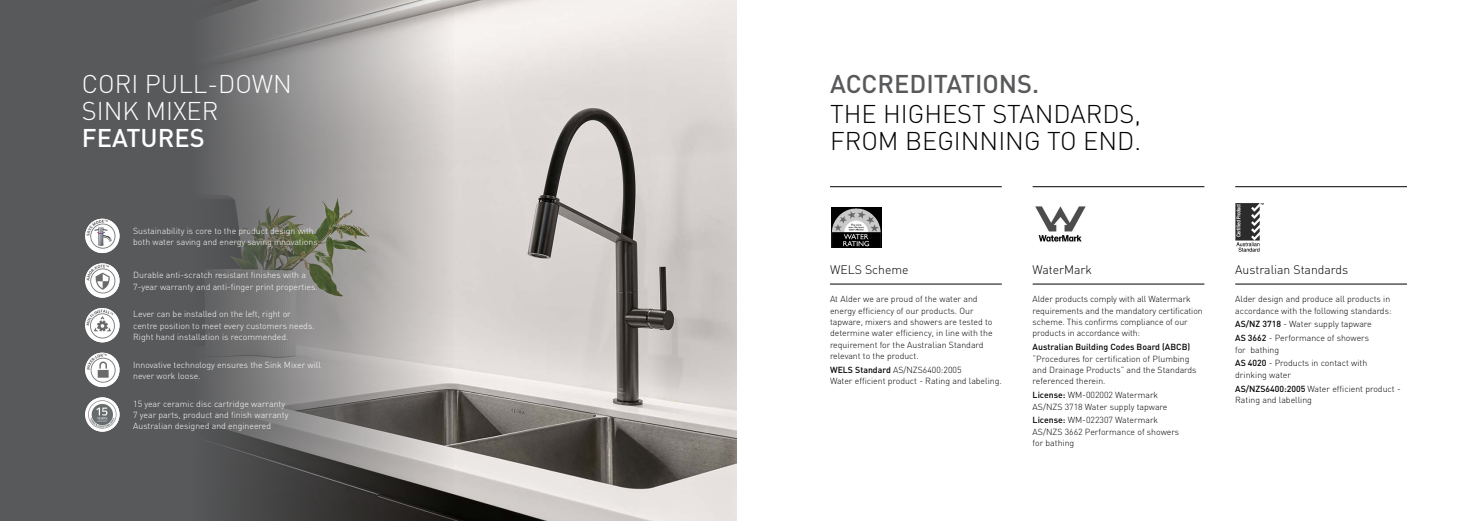
<style>
.page{position:relative;width:1474px;height:521px;background:#fff}
.page>*{position:absolute;margin:0;border:0;box-sizing:border-box;transform-origin:0 0}
.t1{font:300 25.38px/27.1px "DIN";color:#000}
.t2{font:300 25.38px/27.1px "DIN";color:#fff}
.t3{font:500 25.38px "DIN";color:#58595b}
.t4{font:500 25.38px "DIN";color:#fff}
.t5{font:300 12.25px "DIN";color:#000}
.t6{font:300 8.75px/11.4px "DIN";color:#000}
.t7{font:300 8.75px/11.4px "DIN";color:#fff}
.t8{font:500 8.75px "DIN";color:#000}
.s1{font-weight:500}
</style>
<div class="page">
<img style="left:454px;top:0;width:283px;height:521px">
<svg style="left:0;top:0;width:454px;height:521px;background:#757575"></svg>
<img style="left:831px;top:208px;width:50px;height:39px">
<img style="left:1035px;top:206px;width:51px;height:36px">
<img style="left:1235px;top:204px;width:29px;height:47px">
<hr style="left:830px;top:284px;width:171px;height:1px;background:#000">
<hr style="left:830px;top:186px;width:171px;height:1px;background:#000">
<hr style="left:1032px;top:284px;width:172px;height:1px;background:#000">
<hr style="left:1032px;top:186px;width:172px;height:1px;background:#000">
<hr style="left:1235px;top:284px;width:171px;height:1px;background:#000">
<hr style="left:1235px;top:186px;width:171px;height:1px;background:#000">
<img style="left:85px;top:219px;width:34px;height:34px;border-radius:17px">
<img style="left:85px;top:308px;width:34px;height:34px;border-radius:17px">
<img style="left:85px;top:353px;width:34px;height:34px;border-radius:17px">
<img style="left:85px;top:263px;width:34px;height:35px;border-radius:17px">
<img style="left:85px;top:397px;width:34px;height:35px;border-radius:17px">
<h1 class="t2" style="left:82px;top:70px;width:211px">CORI PULL-DOWN<br>SINK MIXER</h1>
<h1 class="t4" style="left:82px;top:122px;width:124px">FEATURES</h1>
<p class="t7" style="left:133px;top:225px;width:188px">Sustainability is core to the product design with both water saving and energy saving innovations.</p>
<p class="t7" style="left:133px;top:269px;width:186px">Durable anti-scratch resistant finishes with a<br>7-year warranty and anti-finger print properties.</p>
<p class="t7" style="left:133px;top:308px;width:183px">Lever can be installed on the left, right or centre position to meet every customers needs.<br>Right hand installation is recommended.</p>
<p class="t7" style="left:133px;top:359px;width:189px">Innovative technology ensures the Sink Mixer will never work loose.</p>
<p class="t7" style="left:133px;top:398px;width:157px">15 year ceramic disc cartridge warranty<br>7 year parts, product and finish warranty<br>Australian designed and engineered</p>
<h1 class="t3" style="left:830px;top:68px;width:211px">ACCREDITATIONS.</h1>
<h1 class="t1" style="left:830px;top:100px;width:312px">THE HIGHEST STANDARDS,<br>FROM BEGINNING TO END.</h1>
<h2 class="t5" style="left:830px;top:262px;width:80px">WELS Scheme</h2>
<p class="t6" style="left:830px;top:293px;width:164px">At Alder we are proud of the water and energy efficiency of our products. Our tapware, mixers and showers are tested to determine water efficiency, in line with the requirement for the Australian Standard relevant to the product.</p>
<p class="t6" style="left:830px;top:364px;width:173px"><span class="s1">WELS Standard</span> AS/NZS6400:2005<br>Water efficient product - Rating and labeling.</p>
<h2 class="t5" style="left:1032px;top:262px;width:61px">WaterMark</h2>
<p class="t6" style="left:1032px;top:293px;width:172px">Alder products comply with all Watermark requirements and the mandatory certification scheme. This confirms compliance of our products in accordance with:</p>
<p class="t8" style="left:1032px;top:341px;width:159px">Australian Building Codes Board (ABCB)</p>
<p class="t6" style="left:1032px;top:353px;width:165px">“Procedures for certification of Plumbing and Drainage Products” and the Standards referenced therein.</p>
<p class="t6" style="left:1032px;top:389px;width:136px"><span class="s1">License:</span> WM-002002 Watermark<br>AS/NZS 3718 Water supply tapware</p>
<p class="t6" style="left:1032px;top:414px;width:148px"><span class="s1">License:</span> WM-022307 Watermark<br>AS/NZS 3662 Performance of showers for bathing</p>
<h2 class="t5" style="left:1235px;top:262px;width:114px">Australian Standards</h2>
<p class="t6" style="left:1235px;top:293px;width:158px">Alder design and produce all products in accordance with the following standards:</p>
<p class="t6" style="left:1235px;top:317px;width:138px;line-height:13.8px"><span class="s1">AS/NZ 3718</span> - Water supply tapware<br><span class="s1">AS 3662</span> - Performance of showers</p>
<p class="t6" style="left:1235px;top:342px;width:133px;line-height:13.8px">for bathing<br><span class="s1">AS 4020</span> - Products in contact with</p>
<p class="t6" style="left:1235px;top:368px;width:167px;line-height:13.8px">drinking water<br><span class="s1">AS/NZS6400:2005</span> Water efficient product -</p>
<p class="t6" style="left:1235px;top:394px;width:78px">Rating and labelling</p>
</div>
